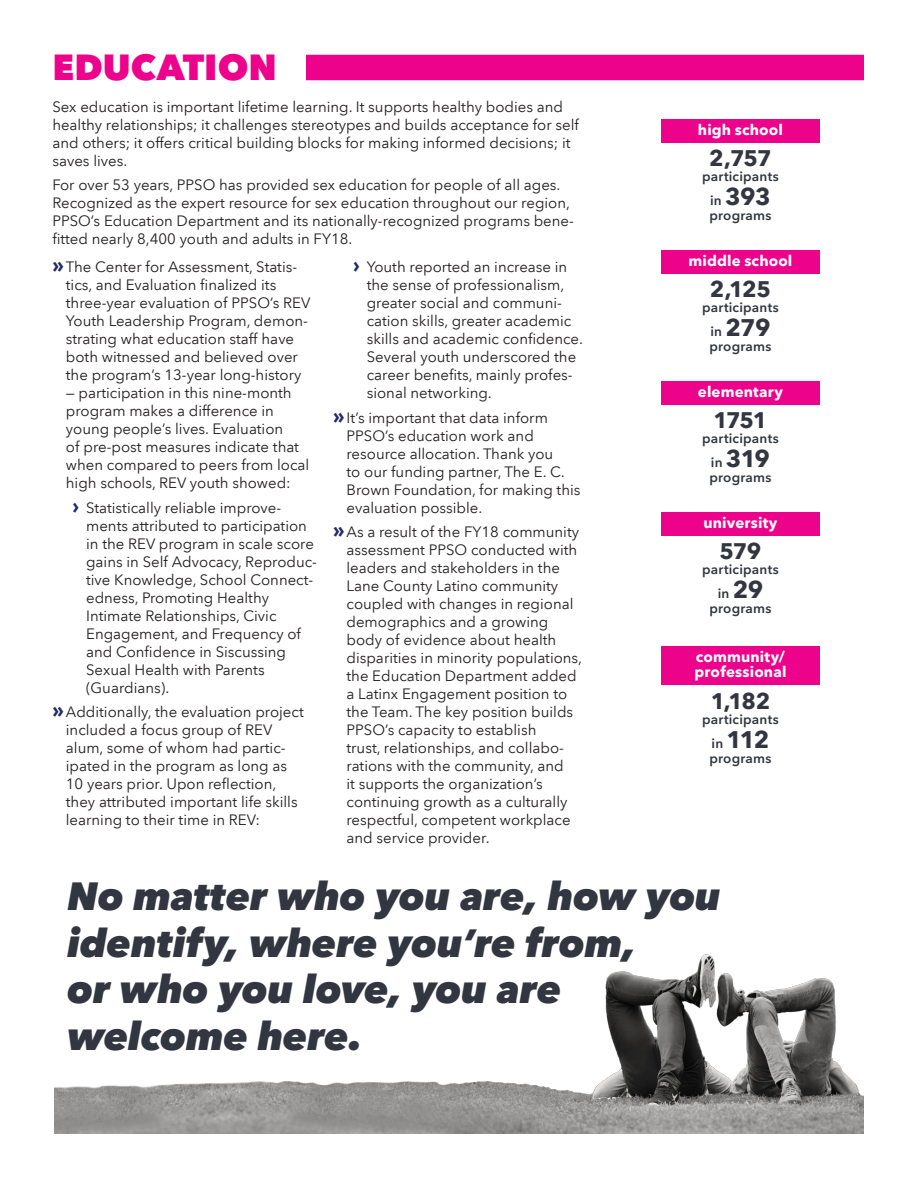
<style>
.page{position:relative;width:918px;height:1188px;background:#fff}
.page>*{position:absolute;margin:0;border:0;box-sizing:border-box;transform-origin:0 0}
.Pull_quote{font:italic 800 39px/46.5px "Avenir Next LT Pro";letter-spacing:-.005em;color:#323640}
.Section_Heading{font:800 36px "Avenir Next LT Pro";color:#ed028c}
.dot_graph_small_labe{font:700 24px "Avenir Next LT Pro";letter-spacing:-.03em;color:#323640}
.Participant_number{font:700 22.5px "Avenir Next LT Pro";letter-spacing:-.05em;color:#323640}
.Basic_copy_10_12{font:15px/18px "Avenir Next LT Pro";color:#231f20}
.dot_graph_labels{font:700 15px/15px "Avenir Next LT Pro";letter-spacing:.01em;color:#fff}
.dot_graph_small_labe-2{font:600 13.5px "Avenir Next LT Pro";letter-spacing:.015em;color:#323640}
.s1{font-weight:700;font-size:21px;color:#242c64}
.s2{font-weight:600;font-size:13.5px}
.s3{font-weight:700;font-size:24px}
</style>
<div class="page">
<div style="left:306px;top:55px;width:558px;height:25px;background:#ed028c"></div>
<div style="left:661px;top:119px;width:159px;height:23px;background:#ed028c"></div>
<div style="left:661px;top:646px;width:159px;height:39px;background:#ed028c"></div>
<div style="left:661px;top:250px;width:159px;height:23px;background:#ed028c"></div>
<div style="left:661px;top:381px;width:159px;height:23px;background:#ed028c"></div>
<div style="left:661px;top:512px;width:159px;height:24px;background:#ed028c"></div>
<img style="left:54px;top:954px;width:810px;height:180px">
<p class="Section_Heading" style="left:52px;top:45px;width:226px">EDUCATION</p>
<p class="Basic_copy_10_12" style="left:52px;top:97px;width:528px">Sex education is important lifetime learning. It supports healthy bodies and healthy relationships; it challenges stereotypes and builds acceptance for self and others; it offers critical building blocks for making informed decisions; it saves lives.</p>
<p class="Basic_copy_10_12" style="left:52px;top:176px;width:523px">For over 53 years, PPSO has provided sex education for people of all ages.<br>Recognized as the expert resource for sex education throughout our region, PPSO’s Education Department and its nationally-recognized programs bene&shy;fitted nearly 8,400 youth and adults in FY18.</p>
<p class="Basic_copy_10_12" style="left:66px;top:258px;width:246px;text-indent:-14px"><span class="s1">»</span>The Center for Assessment, Statis&shy;tics, and Evaluation finalized its three-year evaluation of PPSO’s REV Youth Leadership Program, demon&shy;strating what education staff have both witnessed and believed over the program’s 13-year long-history</p>
<p class="Basic_copy_10_12" style="left:66px;top:384px;width:245px">— participation in this nine-month program makes a difference in young people’s lives. Evaluation<br>of pre-post measures indicate that when compared to peers from local high schools, REV youth showed:</p>
<p class="Basic_copy_10_12" style="left:86px;top:499px;width:232px;text-indent:-14px"><span class="s1">›</span> Statistically reliable improve&shy;ments attributed to participation in the REV program in scale score gains in Self Advocacy, Reproduc&shy;tive Knowledge, School Connect&shy;edness, Promoting Healthy<br>Intimate Relationships, Civic<br>Engagement, and Frequency of and Confidence in Siscussing<br>Sexual Health with Parents (Guardians).</p>
<p class="Basic_copy_10_12" style="left:66px;top:703px;width:239px;text-indent:-14px"><span class="s1">»</span>Additionally, the evaluation project included a focus group of REV alum, some of whom had partic&shy;ipated in the program as long as<br>10 years prior. Upon reflection, they attributed important life skills learning to their time in REV:</p>
<p class="dot_graph_labels" style="left:698px;top:122px;width:87px">high school</p>
<p class="Participant_number" style="left:709px;top:144px;width:64px">2,757</p>
<p class="dot_graph_small_labe-2" style="left:702px;top:168px;width:78px">participants</p>
<p class="dot_graph_small_labe" style="left:710px;top:182px;width:62px"><span class="s2">in</span> 393</p>
<p class="dot_graph_small_labe-2" style="left:709px;top:207px;width:64px">programs</p>
<p class="dot_graph_labels" style="left:688px;top:253px;width:105px">middle school</p>
<p class="Basic_copy_10_12" style="left:367px;top:258px;width:218px;text-indent:-14px"><span class="s1">›</span> Youth reported an increase in the sense of professionalism, greater social and communi&shy;cation skills, greater academic skills and academic confidence.<br>Several youth underscored the career benefits, mainly profes&shy;sional networking.</p>
<p class="Basic_copy_10_12" style="left:346px;top:409px;width:236px;text-indent:-14px"><span class="s1">»</span>It’s important that data inform<br>PPSO’s education work and resource allocation. Thank you<br>to our funding partner, The E. C.<br>Brown Foundation, for making this evaluation possible.</p>
<p class="Basic_copy_10_12" style="left:346px;top:523px;width:237px;text-indent:-14px"><span class="s1">»</span>As a result of the FY18 community assessment PPSO conducted with leaders and stakeholders in the<br>Lane County Latino community coupled with changes in regional demographics and a growing body of evidence about health disparities in minority populations, the Education Department added a Latinx Engagement position to the Team. The key position builds<br>PPSO’s capacity to establish<br>trust, relationships, and collabo&shy;rations with the community, and<br>it supports the organization’s continuing growth as a culturally respectful, competent workplace and service provider.</p>
<p class="Pull_quote" style="left:68px;top:873px;width:655px">No matter who you are, how you identify, where you’re from,<br>or who you love, you are welcome here.</p>
<p class="Participant_number" style="left:710px;top:276px;width:63px">2,125</p>
<p class="dot_graph_small_labe-2" style="left:702px;top:299px;width:78px">participants</p>
<p class="dot_graph_small_labe" style="left:710px;top:313px;width:62px"><span class="s2">in</span> 279</p>
<p class="dot_graph_small_labe-2" style="left:709px;top:338px;width:64px">programs</p>
<p class="dot_graph_labels" style="left:698px;top:384px;width:87px">elementary</p>
<p class="Participant_number" style="left:713px;top:407px;width:56px">1751</p>
<p class="dot_graph_small_labe-2" style="left:702px;top:430px;width:78px">participants</p>
<p class="dot_graph_small_labe" style="left:711px;top:444px;width:61px"><span class="s2">in</span> 319</p>
<p class="dot_graph_small_labe-2" style="left:709px;top:469px;width:64px">programs</p>
<p class="dot_graph_labels" style="left:704px;top:515px;width:75px">university</p>
<p class="Participant_number" style="left:719px;top:538px;width:44px">579</p>
<p class="dot_graph_small_labe-2" style="left:702px;top:562px;width:78px">participants</p>
<p class="dot_graph_small_labe-2" style="left:718px;top:586px;width:47px">in <span class="s3">29</span></p>
<p class="dot_graph_small_labe-2" style="left:709px;top:601px;width:64px">programs</p>
<p class="dot_graph_labels" style="left:694px;top:649px;width:94px">community/ professional</p>
<p class="Participant_number" style="left:711px;top:687px;width:61px">1,182</p>
<p class="dot_graph_small_labe-2" style="left:702px;top:711px;width:78px">participants</p>
<p class="dot_graph_small_labe" style="left:712px;top:725px;width:59px"><span class="s2">in</span> 112</p>
<p class="dot_graph_small_labe-2" style="left:709px;top:750px;width:64px">programs</p>
</div>
